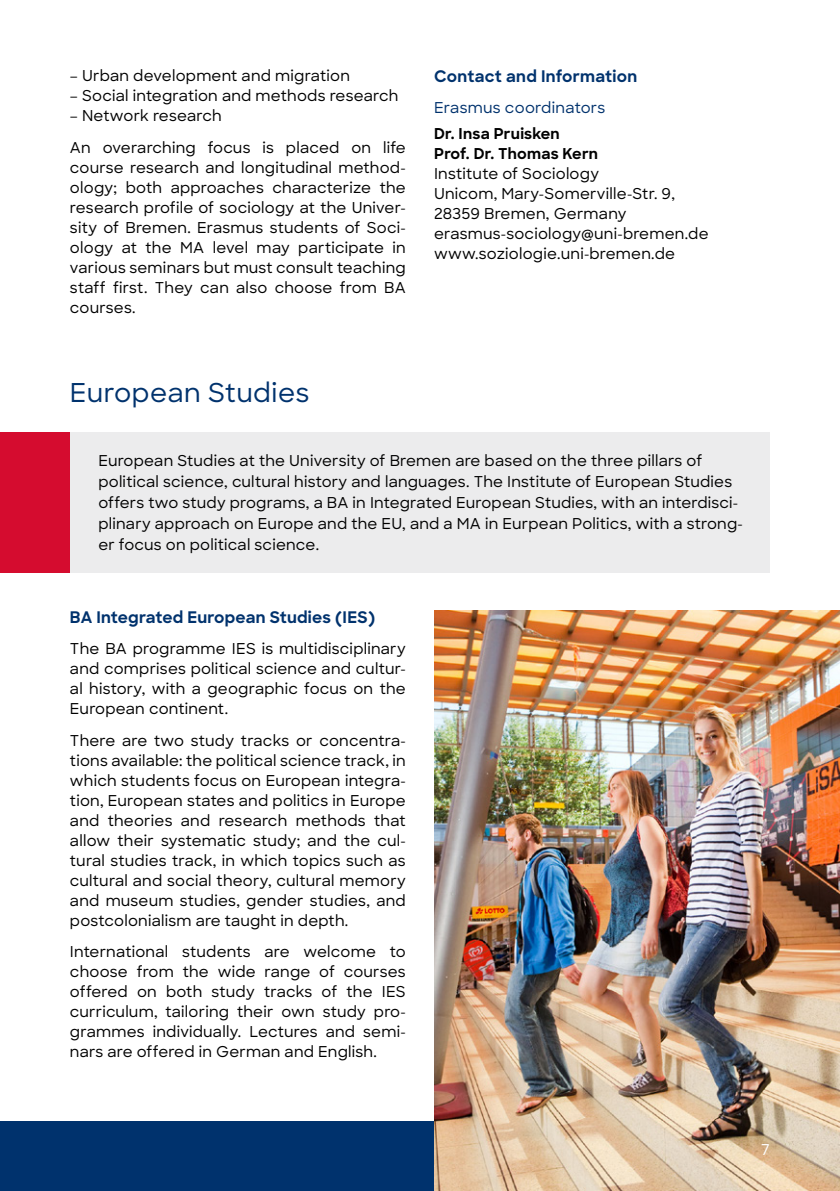
<style>
.page{position:relative;width:840px;height:1191px;background:#fff}
.page>*{position:absolute;margin:0;border:0;box-sizing:border-box;transform-origin:0 0}
.t1{font:500 26px "Sharp Sans";letter-spacing:.02em;color:#00326d}
.t2{font:700 16px "Sharp Sans";letter-spacing:.015em;color:#00326d}
.t3{font:500 15px/20px "Sharp Sans";letter-spacing:.015em;color:#000;text-align:justify}
.t4{font:700 15px/20px "Sharp Sans";letter-spacing:.015em;color:#000}
.t5{font:500 15px "Sharp Sans";letter-spacing:.02em;color:#00326d}
.t6{font:500 15px "Sharp Sans";color:#fff}
</style>
<div class="page">
<div style="left:0;top:1121px;width:839px;height:70px;background:#00326d"></div>
<div style="left:70px;top:432px;width:699px;height:140px;background:#ececed"></div>
<img style="left:434px;top:611px;width:405px;height:580px">
<div style="left:0;top:432px;width:70px;height:140px;background:#d50c2f"></div>
<p class="t3" style="left:70px;top:65px;width:281px">– Urban development and migration</p>
<p class="t3" style="left:70px;top:85px;width:330px">– Social integration and methods research</p>
<p class="t3" style="left:70px;top:99px;width:337px;line-height:31.4px">– Network research<br>An overarching focus is placed on life</p>
<p class="t3" style="left:70px;top:156px;width:337px">course research and longitudinal method&shy;ology; both approaches characterize the research profile of sociology at the Univer&shy;sity of Bremen. Erasmus students of Soci&shy;ology at the MA level may participate in various seminars but must consult teaching staff first. They can also choose from BA courses.</p>
<h1 class="t1" style="left:70px;top:374px;width:241px">European Studies</h1>
<p class="t2" style="left:434px;top:64px;width:204px">Contact and Information</p>
<p class="t5" style="left:434px;top:97px;width:172px">Erasmus coordinators</p>
<p class="t4" style="left:434px;top:123px;width:165px">Dr. Insa Pruisken<br>Prof. Dr. Thomas Kern</p>
<p class="t3" style="left:434px;top:163px;width:276px;text-align:left">Institute of Sociology<br>Unicom, Mary-Somerville-Str. 9,<br>28359 Bremen, Germany erasmus-sociology@uni-bremen.de www.soziologie.uni-bremen.de</p>
<p class="t3" style="left:98px;top:449px;width:645px;line-height:21px;text-align:left">European Studies at the University of Bremen are based on the three pillars of political science, cultural history and languages. The Institute of European Studies offers two study programs, a BA in Integrated European Studies, with an interdisci&shy;plinary approach on Europe and the EU, and a MA in Eurpean Politics, with a strong&shy;er focus on political science.</p>
<p class="t2" style="left:70px;top:605px;width:306px">BA Integrated European Studies (IES)</p>
<p class="t3" style="left:70px;top:638px;width:337px">The BA programme IES is multidisciplinary and comprises political science and cultur&shy;al history, with a geographic focus on the European continent.</p>
<p class="t3" style="left:70px;top:729px;width:337px">There are two study tracks or concentra&shy;tions available: the political science track, in which students focus on European integra&shy;tion, European states and politics in Europe and theories and research methods that allow their systematic study; and the cul&shy;tural studies track, in which topics such as cultural and social theory, cultural memory and museum studies, gender studies, and postcolonialism are taught in depth.</p>
<p class="t3" style="left:70px;top:941px;width:337px">International students are welcome to choose from the wide range of courses offered on both study tracks of the IES curriculum, tailoring their own study pro&shy;grammes individually. Lectures and semi&shy;nars are offered in German and English.</p>
<p class="t6" style="left:760px;top:1138px;width:10px">7</p>
</div>
